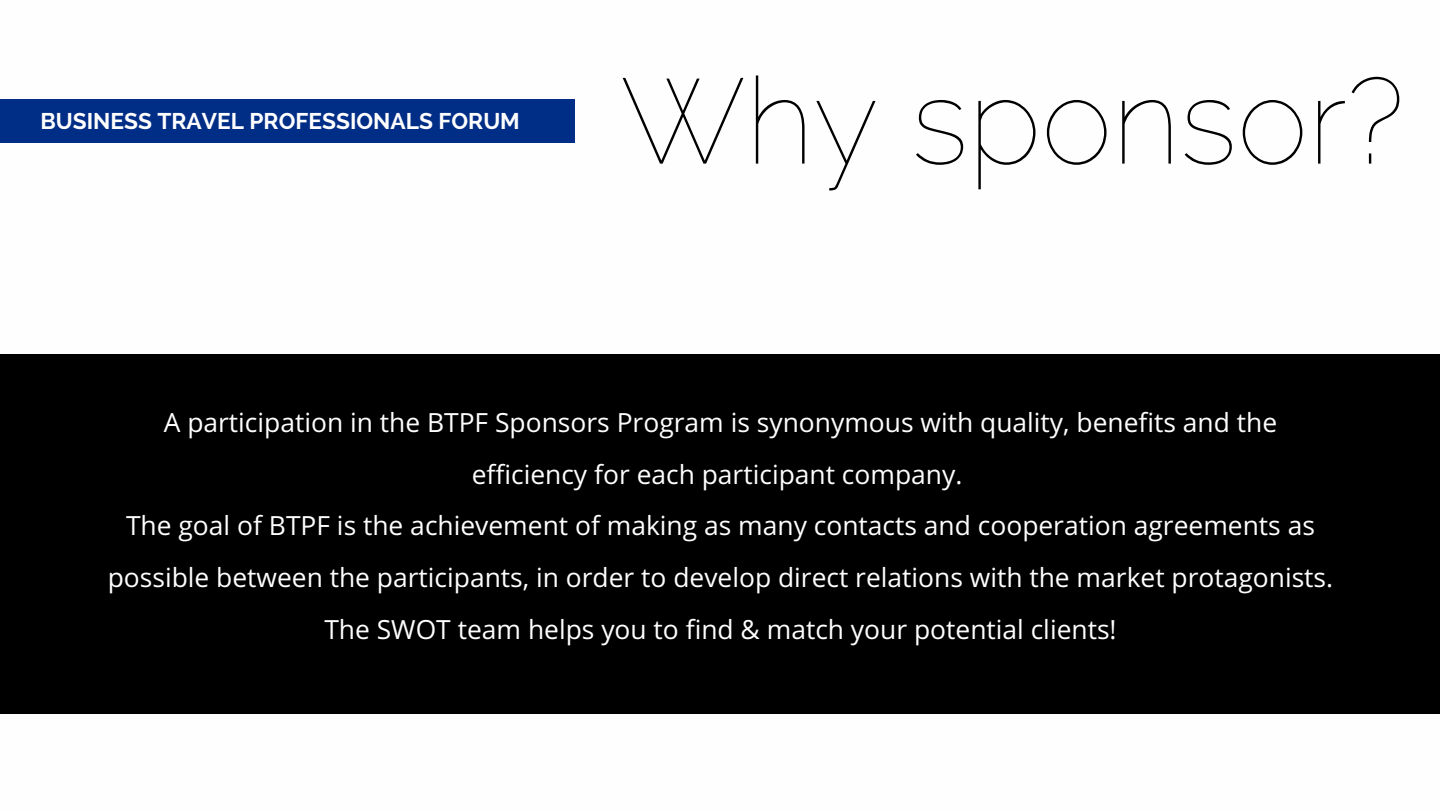
<style>
.page{position:relative;width:1440px;height:810px;background:#fff}
.page>*{position:absolute;margin:0;border:0;box-sizing:border-box;transform-origin:0 0}
.t1{font:100 120.8px "Raleway";color:#000}
.t2{font:26.4px/51.8px "Open Sans";color:#fffefe;text-align:center}
.t3{font:700 22.6px "Raleway";color:#fffefe}
</style>
<div class="page">
<div style="left:0;top:100px;width:574px;height:43px;background:#002e87"></div>
<div style="left:0;top:354px;width:1440px;height:359px;background:#000"></div>
<p class="t3" style="left:40px;top:108px;width:481px">BUSINESS TRAVEL PROFESSIONALS FORUM</p>
<h1 class="t1" style="left:620px;top:50px;width:785px">Why sponsor?</h1>
<p class="t2" style="left:108px;top:396px;width:1227px">A participation in the BTPF Sponsors Program is synonymous with quality, benefits and the efficiency for each participant company.<br>The goal of BTPF is the achievement of making as many contacts and cooperation agreements as possible between the participants, in order to develop direct relations with the market protagonists.<br>The SWOT team helps you to find &amp; match your potential clients!</p>
</div>
